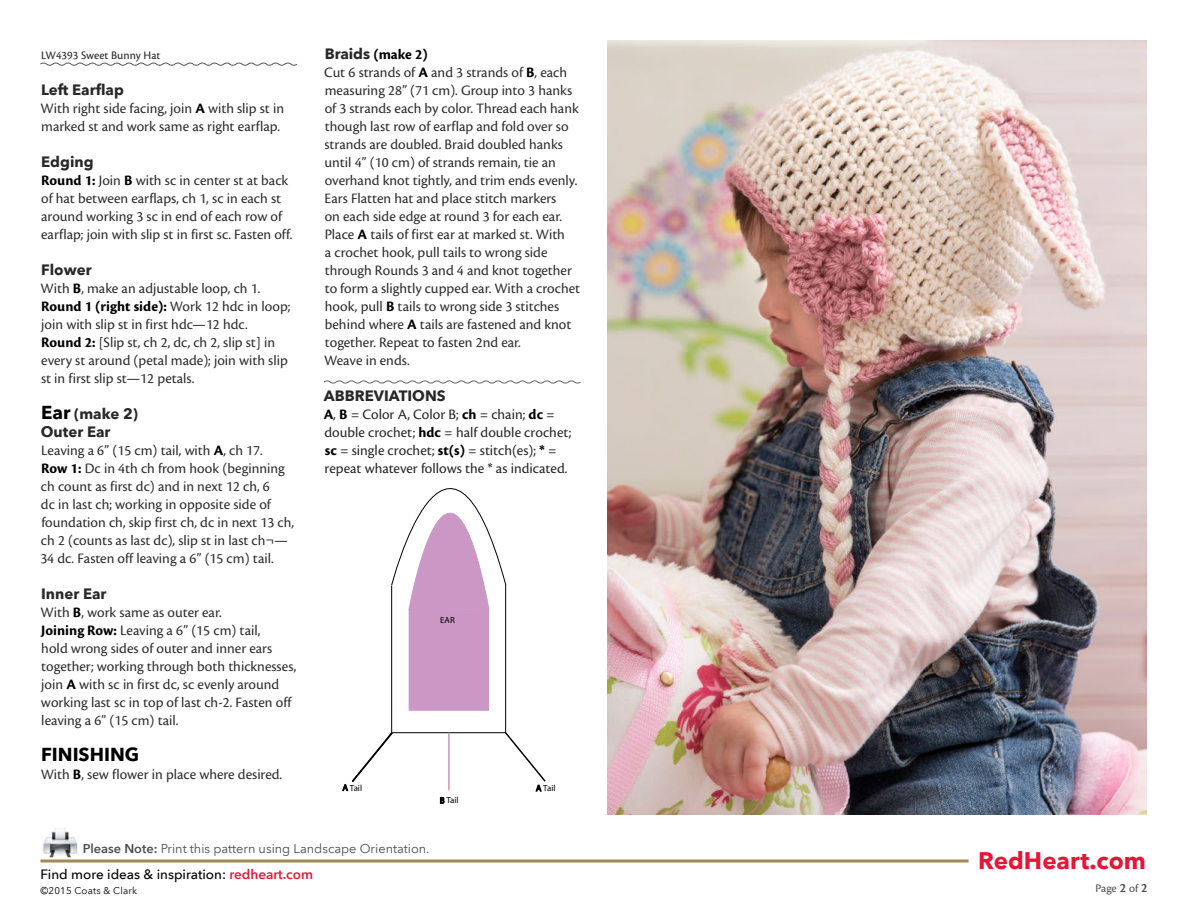
<style>
.page{position:relative;width:1188px;height:918px;background:#fff}
.page>*{position:absolute;margin:0;border:0;box-sizing:border-box;transform-origin:0 0}
.t1{font:700 24px "Avenir Next LT Pro";color:#e31837}
.t2{font:700 18.75px "Avenir Next LT Pro";color:#000}
.t3{font:15px/18px "Cronos Pro";color:#2e2e2f}
.t4{font:15px/18px "Cronos Pro";color:#292829}
.t5{font:700 15px/18px "Avenir Next LT Pro";color:#292829}
.t6{font:500 13.5px "Avenir Next LT Pro";color:#000}
.t7{font:12.75px "Avenir Next LT Pro";color:#4d4d4f}
.t8{font:12px "Cronos Pro Capt";color:#292829}
.t9{font:12px "Cronos Pro";color:#4d4d4f}
.t10{font:9.75px "Avenir Next LT Pro";letter-spacing:.02em;color:#000}
.t11{font:8.85px "Myriad";color:#000}
.s1{font-weight:700;color:#000}
.s2{font-size:18.75px;color:#000}
.s3{font-family:"Avenir Next LT Pro";font-weight:700;color:#292829}
.s4{font-weight:600}
.s5{font-weight:600;color:#e31837}
.s6{font-family:"Cronos Pro Semibold Subh";font-size:13.5px}
</style>
<div class="page">
<hr style="left:40px;top:860px;width:929px;height:2px;background:#a18b50">
<img style="left:42px;top:828px;width:36px;height:30px">
<svg style="left:40px;top:62px;width:258px;height:4px"></svg>
<svg style="left:323px;top:380px;width:258px;height:4px"></svg>
<hr style="left:391px;top:732px;width:115px;height:1px;background:#000">
<hr style="left:391px;top:586px;width:1px;height:146px;background:#000">
<hr style="left:505px;top:584px;width:1px;height:148px;background:#000">
<hr style="left:448px;top:733px;width:2px;height:57px;background:#cb97c4">
<svg style="left:440px;top:797px;width:5px;height:7px"></svg>
<svg style="left:342px;top:730px;width:52px;height:61px"></svg>
<svg style="left:503px;top:730px;width:43px;height:62px"></svg>
<svg style="left:391px;top:488px;width:116px;height:223px"></svg>
<img style="left:608px;top:40px;width:539px;height:775px">
<p class="t8" style="left:41px;top:48px;width:121px">LW4393 Sweet Bunny Hat</p>
<p class="t5" style="left:41px;top:80px;width:84px">Left Earflap</p>
<p class="t3" style="left:41px;top:99px;width:245px">With right side facing, join <span class="s1">A</span> with slip st in marked st and work same as right earflap.</p>
<p class="t5" style="left:41px;top:152px;width:54px">Edging</p>
<p class="t3" style="left:41px;top:171px;width:253px"><span class="s1">Round 1:</span> Join <span class="s1">B</span> with sc in center st at back of hat between earflaps, ch 1, sc in each st around working 3 sc in end of each row of earflap; join with slip st in first sc. Fasten off.</p>
<p class="t5" style="left:41px;top:260px;width:52px">Flower</p>
<p class="t3" style="left:41px;top:279px;width:251px">With <span class="s1">B</span>, make an adjustable loop, ch 1.<br><span class="s1">Round 1 (right side):</span> Work 12 hdc in loop; join with slip st in first hdc—12 hdc.<br><span class="s1">Round 2:</span> [Slip st, ch 2, dc, ch 2, slip st] in every st around (petal made); join with slip st in first slip st—12 petals.</p>
<p class="t5" style="left:41px;top:404px;width:99px"><span class="s2">Ear</span> (make 2)<br>Outer Ear</p>
<p class="t3" style="left:40px;top:441px;width:255px">Leaving a 6” (15 cm) tail, with <span class="s1">A</span>, ch 17.<br><span class="s1">Row 1:</span> Dc in 4th ch from hook (beginning ch count as first dc) and in next 12 ch, 6<br>dc in last ch; working in opposite side of foundation ch, skip first ch, dc in next 13 ch, ch 2 (counts as last dc), slip st in last ch¬— 34 dc. Fasten off leaving a 6” (15 cm) tail.</p>
<p class="t5" style="left:41px;top:584px;width:67px">Inner Ear</p>
<p class="t3" style="left:41px;top:603px;width:257px">With <span class="s1">B</span>, work same as outer ear.<br><span class="s1">Joining Row:</span> Leaving a 6” (15 cm) tail,<br>hold wrong sides of outer and inner ears together; working through both thicknesses, join <span class="s1">A</span> with sc in first dc, sc evenly around working last sc in top of last ch-2. Fasten off leaving a 6” (15 cm) tail.</p>
<p class="t2" style="left:41px;top:742px;width:100px">FINISHING</p>
<p class="t3" style="left:41px;top:765px;width:243px">With <span class="s1">B</span>, sew flower in place where desired.</p>
<p class="t3" style="left:324px;top:45px;width:258px"><span class="s3">Braids</span> <span class="s1">(make 2)<br></span>Cut 6 strands of <span class="s1">A</span> and 3 strands of <span class="s1">B</span>, each measuring 28” (71 cm). Group into 3 hanks of 3 strands each by color. Thread each hank though last row of earflap and fold over so strands are doubled. Braid doubled hanks until 4” (10 cm) of strands remain, tie an overhand knot tightly, and trim ends evenly.<br>Ears Flatten hat and place stitch markers<br>on each side edge at round 3 for each ear.<br>Place <span class="s1">A</span> tails of first ear at marked st. With<br>a crochet hook, pull tails to wrong side through Rounds 3 and 4 and knot together to form a slightly cupped ear. With a crochet hook, pull <span class="s1">B</span> tails to wrong side 3 stitches behind where <span class="s1">A</span> tails are fastened and knot together. Repeat to fasten 2nd ear.<br>Weave in ends.</p>
<p class="t5" style="left:324px;top:386px;width:123px">ABBREVIATIONS</p>
<p class="t4" style="left:324px;top:405px;width:249px"><span class="s1">A</span>, <span class="s1">B</span> = Color A, Color B; <span class="s1">ch</span> = chain; <span class="s1">dc</span> = double crochet; <span class="s1">hdc</span> = half double crochet; <span class="s1">sc</span> = single crochet; <span class="s1">st(s)</span> = stitch(es); <span class="s1">*</span> = repeat whatever follows the * as indicated.</p>
<p class="t11" style="left:440px;top:616px;width:16px">EAR</p>
<p class="t11" style="left:343px;top:783px;width:21px">A Tail</p>
<p class="t11" style="left:536px;top:784px;width:21px">A Tail</p>
<p class="t11" style="left:440px;top:796px;width:21px">B Tail</p>
<p class="t7" style="left:83px;top:841px;width:348px"><span class="s4">Please Note:</span> Print this pattern using Landscape Orientation.</p>
<p class="t10" style="left:40px;top:885px;width:98px">©2015 Coats &amp; Clark</p>
<p class="t6" style="left:40px;top:866px;width:274px">Find more ideas &amp; inspiration: <span class="s5">redheart.com</span></p>
<h1 class="t1" style="left:978px;top:846px;width:169px">RedHeart.com</h1>
<p class="t9" style="left:1095px;top:881px;width:54px">Page <span class="s6">2</span> of <span class="s6">2</span></p>
</div>
